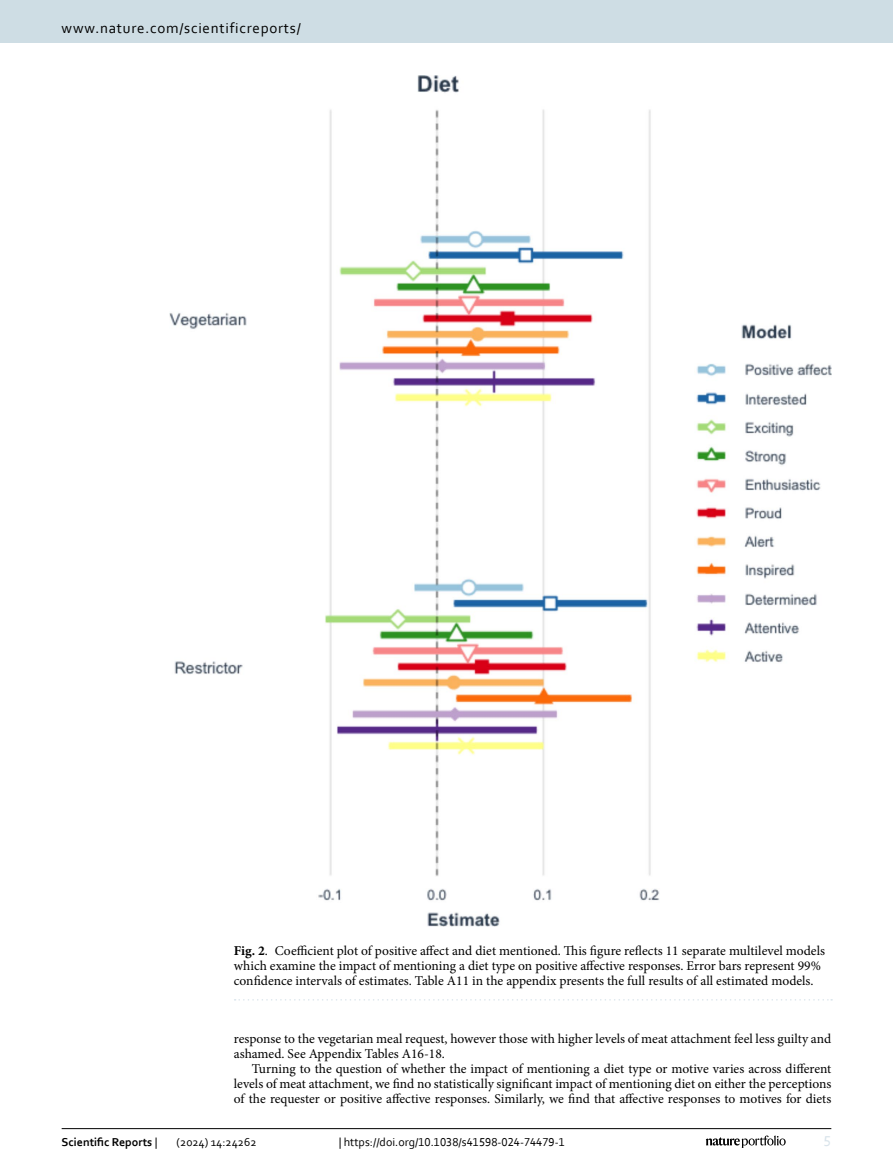
<style>
.page{position:relative;width:893px;height:1174px;background:#fff}
.page>*{position:absolute;margin:0;border:0;box-sizing:border-box;transform-origin:0 0}
.t1{font:15px "Corbel";letter-spacing:.05em;color:#000}
.t2{font:15px "Corbel";color:#d9e4eb}
.Body_Text_Indent{font:13.5px/15px "Minion Pro";letter-spacing:-.005em;color:#000}
.Figure_Caption{font:13.5px/15px "Minion Pro";color:#000}
.t3{font:12px "Corbel";color:#000}
.t4{font:700 12px "Corbel";color:#000}
.s1{font-weight:700}
.s2{font-weight:400}
</style>
<div class="page">
<img style="left:170px;top:76px;width:661px;height:850px">
<svg style="left:235px;top:999px;width:597px;height:1px"></svg>
<hr style="left:62px;top:1128px;width:769px;height:1px;background:#000">
<svg style="left:706px;top:1135px;width:80px;height:12px"></svg>
<div style="left:0;top:0;width:893px;height:43px;background:#cedde4"></div>
<p class="t1" style="left:62px;top:18px;width:241px">www.nature.com/scientificreports/</p>
<p class="Figure_Caption" style="left:234px;top:942px;width:593px"><span class="s1">Fig. 2</span>. Coefficient plot of positive affect and diet mentioned. This figure reflects 11 separate multilevel models which examine the impact of mentioning a diet type on positive affective responses. Error bars represent 99% confidence intervals of estimates. Table A11 in the appendix presents the full results of all estimated models.</p>
<p class="Body_Text_Indent" style="left:234px;top:1030px;width:599px">response to the vegetarian meal request, however those with higher levels of meat attachment feel less guilty and ashamed. See Appendix Tables A16-18.</p>
<p class="Body_Text_Indent" style="left:234px;top:1060px;width:599px;text-align:justify;text-indent:18px">Turning to the question of whether the impact of mentioning a diet type or motive varies across different levels of meat attachment, we find no statistically significant impact of mentioning diet on either the perceptions of the requester or positive affective responses. Similarly, we find that affective responses to motives for diets</p>
<p class="t4" style="left:62px;top:1134px;width:97px">Scientific Reports <span class="s2">|</span></p>
<p class="t3" style="left:177px;top:1134px;width:81px">(2024) 14:24262</p>
<p class="t3" style="left:339px;top:1134px;width:228px">| https://doi.org/10.1038/s41598-024-74479-1</p>
<p class="t2" style="left:824px;top:1132px;width:9px">5</p>
</div>
